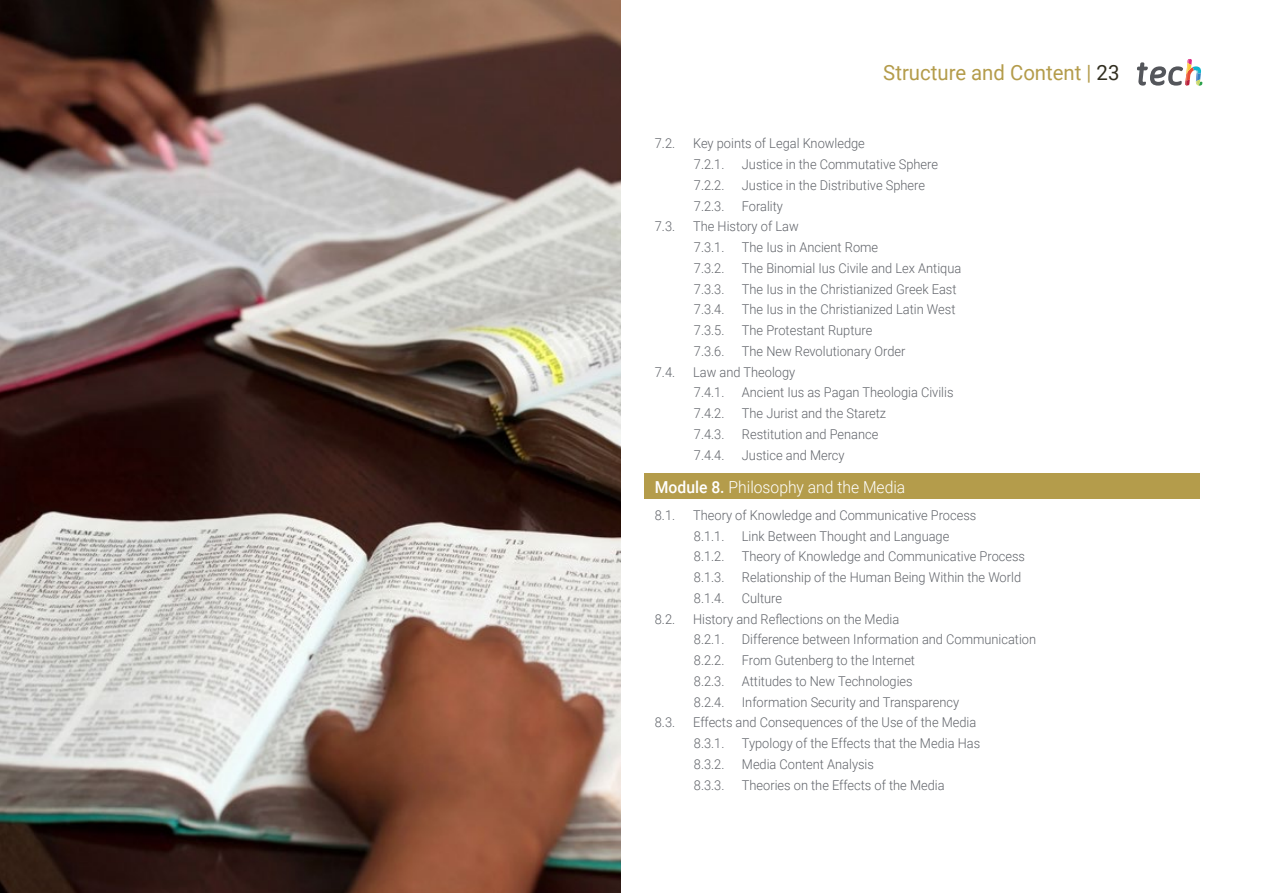
<style>
.page{position:relative;width:1263px;height:893px;background:#fff}
.page>*{position:absolute;margin:0;border:0;box-sizing:border-box;transform-origin:0 0}
.t1{font:21px "Roboto";color:#b49c4b}
.t2{font:300 16.5px "Roboto";color:#fff;scale:.95 1}
.t3{font:300 13.5px/20.7px "Roboto";color:#61646a;scale:.95 1}
.s1{color:#312e20}
.s2{font-weight:500}
</style>
<div class="page">
<svg style="left:1137px;top:59px;width:65px;height:27px"></svg>
<img style="left:0;top:0;width:621px;height:893px">
<div style="left:644px;top:474px;width:555px;height:25px;background:#b49c4b"></div>
<h1 class="t1" style="left:883px;top:57px;width:238px">Structure and Content | <span class="s1">23</span></h1>
<p class="t3" style="left:655px;top:133px;width:23px">7.2.</p>
<p class="t3" style="left:693px;top:133px;width:182px">Key points of Legal Knowledge<br>7.2.1.</p>
<p class="t3" style="left:742px;top:153px;width:208px">Justice in the Commutative Sphere</p>
<p class="t3" style="left:694px;top:174px;width:34px">7.2.2.</p>
<p class="t3" style="left:742px;top:174px;width:194px">Justice in the Distributive Sphere</p>
<p class="t3" style="left:694px;top:195px;width:34px">7.2.3.</p>
<p class="t3" style="left:742px;top:195px;width:45px">Forality</p>
<p class="t3" style="left:655px;top:216px;width:23px">7.3.</p>
<p class="t3" style="left:693px;top:216px;width:113px">The History of Law<br>7.3.1.</p>
<p class="t3" style="left:742px;top:236px;width:145px">The Ius in Ancient Rome</p>
<p class="t3" style="left:694px;top:257px;width:34px">7.3.2.</p>
<p class="t3" style="left:742px;top:257px;width:232px">The Binomial Ius Civile and Lex Antiqua</p>
<p class="t3" style="left:694px;top:278px;width:34px">7.3.3.</p>
<p class="t3" style="left:742px;top:278px;width:227px">The Ius in the Christianized Greek East</p>
<p class="t3" style="left:694px;top:299px;width:34px">7.3.4.</p>
<p class="t3" style="left:742px;top:299px;width:226px">The Ius in the Christianized Latin West</p>
<p class="t3" style="left:694px;top:319px;width:34px">7.3.5.</p>
<p class="t3" style="left:742px;top:319px;width:139px">The Protestant Rupture</p>
<p class="t3" style="left:694px;top:340px;width:34px">7.3.6.</p>
<p class="t3" style="left:742px;top:340px;width:174px">The New Revolutionary Order</p>
<p class="t3" style="left:655px;top:361px;width:23px">7.4.</p>
<p class="t3" style="left:693px;top:361px;width:109px">Law and Theology<br>7.4.1.</p>
<p class="t3" style="left:742px;top:382px;width:224px">Ancient Ius as Pagan Theologia Civilis</p>
<p class="t3" style="left:694px;top:402px;width:34px">7.4.2.</p>
<p class="t3" style="left:742px;top:402px;width:153px">The Jurist and the Staretz</p>
<p class="t3" style="left:694px;top:423px;width:34px">7.4.3.</p>
<p class="t3" style="left:742px;top:423px;width:145px">Restitution and Penance</p>
<p class="t3" style="left:694px;top:444px;width:34px">7.4.4.</p>
<p class="t3" style="left:742px;top:444px;width:110px">Justice and Mercy</p>
<p class="t2" style="left:655px;top:475px;width:265px"><span class="s2">Module 8.</span> Philosophy and the Media</p>
<p class="t3" style="left:655px;top:504px;width:23px">8.1.</p>
<p class="t3" style="left:693px;top:504px;width:300px">Theory of Knowledge and Communicative Process<br>8.1.1.</p>
<p class="t3" style="left:742px;top:525px;width:220px">Link Between Thought and Language</p>
<p class="t3" style="left:694px;top:546px;width:34px">8.1.2.</p>
<p class="t3" style="left:742px;top:546px;width:300px">Theory of Knowledge and Communicative Process</p>
<p class="t3" style="left:694px;top:566px;width:34px">8.1.3.</p>
<p class="t3" style="left:742px;top:566px;width:295px">Relationship of the Human Being Within the World</p>
<p class="t3" style="left:694px;top:587px;width:34px">8.1.4.</p>
<p class="t3" style="left:742px;top:587px;width:44px">Culture</p>
<p class="t3" style="left:655px;top:608px;width:23px">8.2.</p>
<p class="t3" style="left:693px;top:608px;width:218px">History and Reflections on the Media<br>8.2.1.</p>
<p class="t3" style="left:742px;top:629px;width:311px">Difference between Information and Communication</p>
<p class="t3" style="left:694px;top:649px;width:34px">8.2.2.</p>
<p class="t3" style="left:742px;top:649px;width:184px">From Gutenberg to the Internet</p>
<p class="t3" style="left:694px;top:670px;width:34px">8.2.3.</p>
<p class="t3" style="left:742px;top:670px;width:181px">Attitudes to New Technologies</p>
<p class="t3" style="left:694px;top:691px;width:34px">8.2.4.</p>
<p class="t3" style="left:742px;top:691px;width:230px">Information Security and Transparency</p>
<p class="t3" style="left:655px;top:712px;width:23px">8.3.</p>
<p class="t3" style="left:693px;top:712px;width:300px">Effects and Consequences of the Use of the Media<br>8.3.1.</p>
<p class="t3" style="left:742px;top:732px;width:252px">Typology of the Effects that the Media Has</p>
<p class="t3" style="left:694px;top:753px;width:34px">8.3.2.</p>
<p class="t3" style="left:742px;top:753px;width:140px">Media Content Analysis</p>
<p class="t3" style="left:694px;top:774px;width:34px">8.3.3.</p>
<p class="t3" style="left:742px;top:774px;width:215px">Theories on the Effects of the Media</p>
</div>
